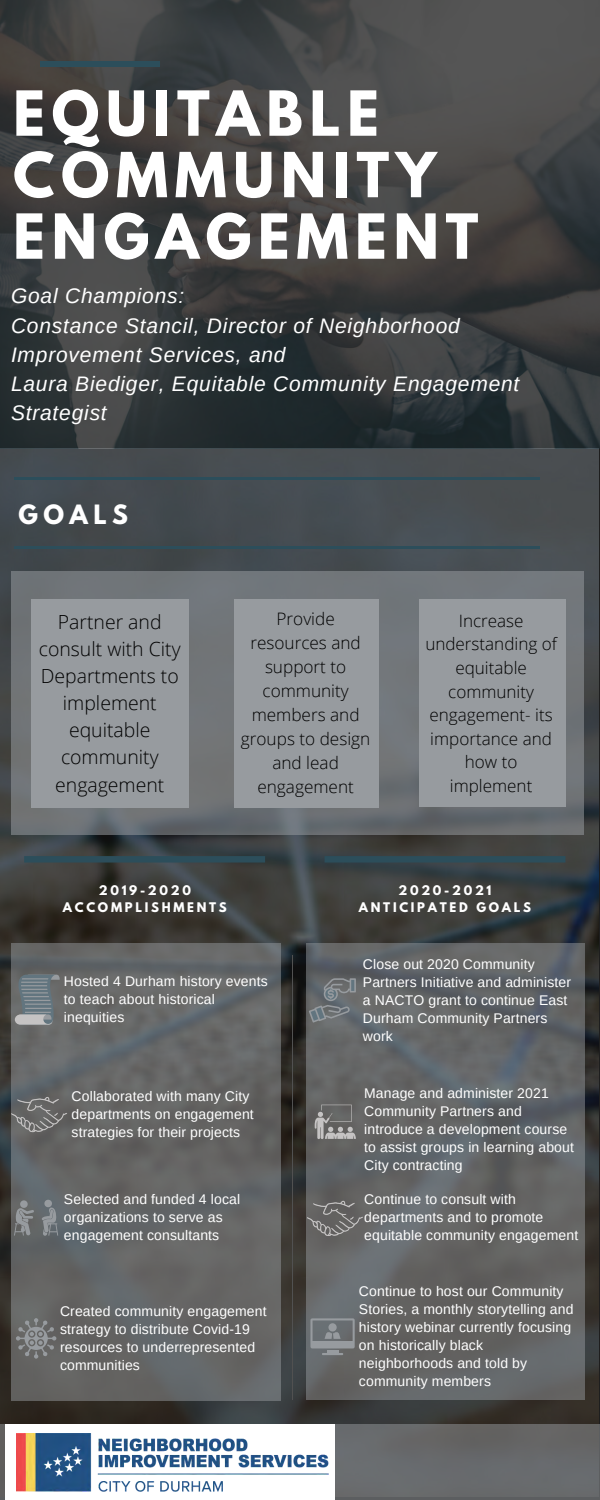
<style>
.page{position:relative;width:600px;height:1500px;background:#fff}
.page>*{position:absolute;margin:0;border:0;box-sizing:border-box;transform-origin:0 0}
.t1{font:700 55px/61.5px "League Spartan";letter-spacing:.12em;color:#fff}
.t2{font:700 23.6px "League Spartan";letter-spacing:.23em;color:#fff}
.t3{font:italic 21px/29.3px "Arimo";letter-spacing:.04em;color:#fff}
.t4{font:300 19.4px/27.2px "Open Sans";color:#000;text-align:center}
.t5{font:300 17.2px/24px "Open Sans";color:#000;text-align:center}
.t6{font:300 17.1px/23.6px "Open Sans";color:#000;text-align:center}
.t7{font:14px/18px "Arimo";letter-spacing:.01em;color:#fff}
.t8{font:700 11.8px/16.5px "League Spartan";letter-spacing:.23em;color:#fff;text-align:center}
</style>
<div class="page">
<img style="left:0;top:0;width:600px;height:1424px">
<div style="left:11px;top:944px;width:270px;height:457px;background:#656666"></div>
<div style="left:40px;top:61px;width:120px;height:6px;background:#2c4e5b"></div>
<hr style="left:14px;top:478px;width:526px;height:2px;background:#2c4e5b">
<hr style="left:14px;top:547px;width:526px;height:2px;background:#2c4e5b">
<hr style="left:292px;top:956px;width:1px;height:444px;background:#515151">
<svg style="left:306px;top:944px;width:279px;height:456px;background:#626465"></svg>
<svg style="left:24px;top:856px;width:241px;height:7px;background:#2d4c58"></svg>
<svg style="left:325px;top:856px;width:240px;height:7px;background:#2d4c59"></svg>
<svg style="left:11px;top:572px;width:572px;height:263px;background:#6e7276"></svg>
<div style="left:31px;top:599px;width:158px;height:209px;background:#979b9f"></div>
<div style="left:420px;top:599px;width:146px;height:208px;background:#979b9f"></div>
<div style="left:0;top:1424px;width:600px;height:76px;background:#676a6c"></div>
<div style="left:234px;top:599px;width:144px;height:208px;background:#979b9f"></div>
<svg style="left:15px;top:974px;width:45px;height:51px"></svg>
<svg style="left:11px;top:1097px;width:56px;height:35px"></svg>
<svg style="left:14px;top:1200px;width:20px;height:36px"></svg>
<svg style="left:42px;top:1200px;width:16px;height:36px"></svg>
<svg style="left:16px;top:1318px;width:40px;height:41px"></svg>
<svg style="left:309px;top:978px;width:47px;height:45px;background:#6f7478"></svg>
<svg style="left:315px;top:1105px;width:41px;height:34px"></svg>
<svg style="left:307px;top:1201px;width:56px;height:35px;background:#71706f"></svg>
<hr style="left:322px;top:1353px;width:21px;height:2px;background:#979b9f">
<svg style="left:310px;top:1318px;width:45px;height:35px;background:#7c8083"></svg>
<div style="left:5px;top:1424px;width:330px;height:76px;background:#fff"></div>
<img style="left:16px;top:1433px;width:312px;height:58px">
<h1 class="t1" style="left:13px;top:90px;width:467px">EQUITABLE<br>COMMUNITY<br>ENGAGEMENT</h1>
<h3 class="t3" style="left:11px;top:281px;width:510px">Goal Champions:<br>Constance Stancil, Director of Neighborhood<br>Improvement Services, and<br>Laura Biediger, Equitable Community Engagement<br>Strategist</h3>
<h2 class="t2" style="left:18px;top:503px;width:111px">GOALS</h2>
<p class="t5" style="left:241px;top:607px;width:131px">Provide resources and support to community members and groups to design and lead engagement</p>
<h3 class="t4" style="left:39px;top:607px;width:143px">Partner and consult with City<br>Departments to implement equitable community engagement</h3>
<p class="t6" style="left:425px;top:608px;width:133px">Increase understanding of equitable community engagement- its importance and how to implement</p>
<p class="t8" style="left:63px;top:884px;width:165px">2019-2020<br>ACCOMPLISHMENTS</p>
<p class="t8" style="left:359px;top:884px;width:174px">2020-2021<br>ANTICIPATED GOALS</p>
<p class="t7" style="left:64px;top:972px;width:205px">Hosted 4 Durham history events to teach about historical inequities</p>
<p class="t7" style="left:72px;top:1087px;width:184px">Collaborated with many City departments on engagement strategies for their projects</p>
<p class="t7" style="left:64px;top:1191px;width:178px">Selected and funded 4 local organizations to serve as engagement consultants</p>
<p class="t7" style="left:60px;top:1302px;width:208px">Created community engagement strategy to distribute Covid-19 resources to underrepresented communities</p>
<p class="t7" style="left:363px;top:955px;width:210px">Close out 2020 Community<br>Partners Initiative and administer a NACTO grant to continue East<br>Durham Community Partners work</p>
<p class="t7" style="left:364px;top:1084px;width:211px">Manage and administer 2021<br>Community Partners and introduce a development course to assist groups in learning about<br>City contracting</p>
<p class="t7" style="left:364px;top:1191px;width:216px">Continue to consult with departments and to promote equitable community engagement</p>
<p class="t7" style="left:359px;top:1282px;width:216px">Continue to host our Community<br>Stories, a monthly storytelling and history webinar currently focusing on historically black neighborhoods and told by community members</p>
</div>
